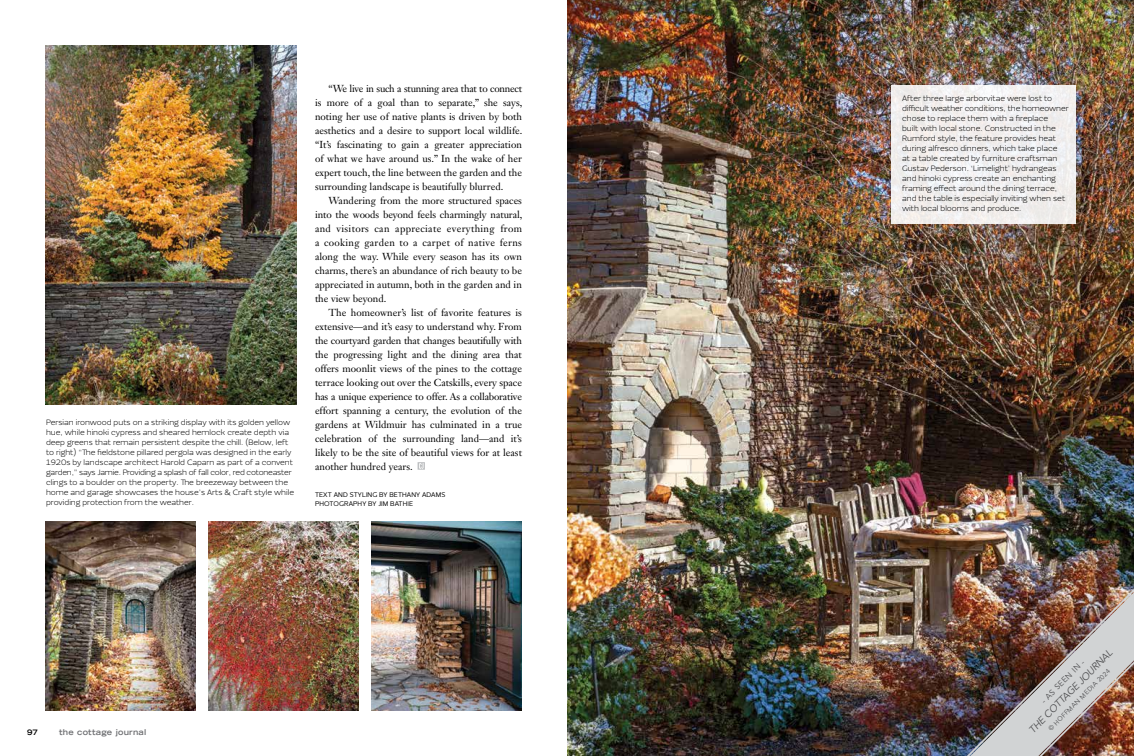
<style>
.page{position:relative;width:1134px;height:756px;background:#fff}
.page>*{position:absolute;margin:0;border:0;box-sizing:border-box;transform-origin:0 0}
.t1{font:10px/14px "Janson Text LT Std";color:#000;text-align:justify}
.t2{font:italic 10px "Avenir";color:#4d4d4f}
.t3{font:300 8px/10px "Ezzo";color:#000}
.t4{font:700 expanded 8px "Trade Gothic LT Std";letter-spacing:.03em;color:#6d6e71}
.t5{font:8px "Avenir";color:#4d4d4f}
.t6{font:700 expanded 7.5px "Trade Gothic LT Std";color:#000}
.t7{font:7px/9px "Ezzo";letter-spacing:.015em;color:#000}
.t8{font:6.5px "Avenir";color:#4d4d4f}
</style>
<div class="page">
<svg style="left:418px;top:462px;width:7px;height:8px"></svg>
<img style="left:567px;top:0;width:567px;height:756px">
<div style="left:891px;top:85px;width:185px;height:138px;background:#f1efee"></div>
<img style="left:45px;top:521px;width:151px;height:190px">
<img style="left:208px;top:521px;width:151px;height:190px">
<img style="left:371px;top:521px;width:151px;height:190px">
<img style="left:45px;top:45px;width:252px;height:360px">
<img style="left:950px;top:578px;width:184px;height:178px">
<p class="t3" style="left:46px;top:417px;width:249px">Persian ironwood puts on a striking display with its golden yellow hue, while hinoki cypress and sheared hemlock create depth via deep greens that remain persistent despite the chill. (Below, left to right) “The fieldstone pillared pergola was designed in the early 1920s by landscape architect Harold Caparn as part of a convent garden,” says Jamie. Providing a splash of fall color, red cotoneaster clings to a boulder on the property. The breezeway between the home and garage showcases the house’s Arts &amp; Craft style while providing protection from the weather.</p>
<p class="t1" style="left:315px;top:81px;width:209px;text-indent:14px">“We live in such a stunning area that to connect is more of a goal than to separate,” she says, noting her use of native plants is driven by both aesthetics and a desire to support local wildlife. “It’s fascinating to gain a greater appreciation of what we have around us.” In the wake of her expert touch, the line between the garden and the surrounding landscape is beautifully blurred.</p>
<p class="t1" style="left:315px;top:193px;width:209px;text-indent:14px">Wandering from the more structured spaces into the woods beyond feels charmingly natural, and visitors can appreciate everything from a cooking garden to a carpet of native ferns along the way. While every season has its own charms, there’s an abundance of rich beauty to be appreciated in autumn, both in the garden and in the view beyond.</p>
<p class="t1" style="left:315px;top:305px;width:209px;text-indent:14px">The homeowner’s list of favorite features is extensive—and it’s easy to understand why. From the courtyard garden that changes beautifully with the progressing light and the dining area that offers moonlit views of the pines to the cottage terrace looking out over the Catskills, every space has a unique experience to offer. As a collaborative effort spanning a century, the evolution of the gardens at Wildmuir has culminated in a true celebration of the surrounding land—and it’s likely to be the site of beautiful views for at least another hundred years.</p>
<p class="t7" style="left:315px;top:490px;width:132px">TEXT AND STYLING BY BETHANY ADAMS<br>PHOTOGRAPHY BY JIM BATHIE</p>
<p class="t6" style="left:27px;top:728px;width:13px">97</p>
<p class="t4" style="left:59px;top:727px;width:89px">the cottage journal</p>
<p class="t3" style="left:902px;top:93px;width:168px">After three large arborvitae were lost to difficult weather conditions, the homeowner chose to replace them with a fireplace<br>built with local stone. Constructed in the Rumford style, the feature provides heat during alfresco dinners, which take place<br>at a table created by furniture craftsman Gustav Pederson. ‘Limelight’ hydrangeas and hinoki cypress create an enchanting framing effect around the dining terrace, and the table is especially inviting when set with local blooms and produce.</p>
<p class="t2" style="left:1026px;top:727px;width:115px;rotate:-45deg">THE COTTAGE JOURNAL</p>
<p class="t5" style="left:1039px;top:699px;width:59px;rotate:-45deg">- AS SEEN IN -</p>
<p class="t8" style="left:1047px;top:727px;width:86px;rotate:-45deg">© HOFFMAN MEDIA 2024</p>
</div>
